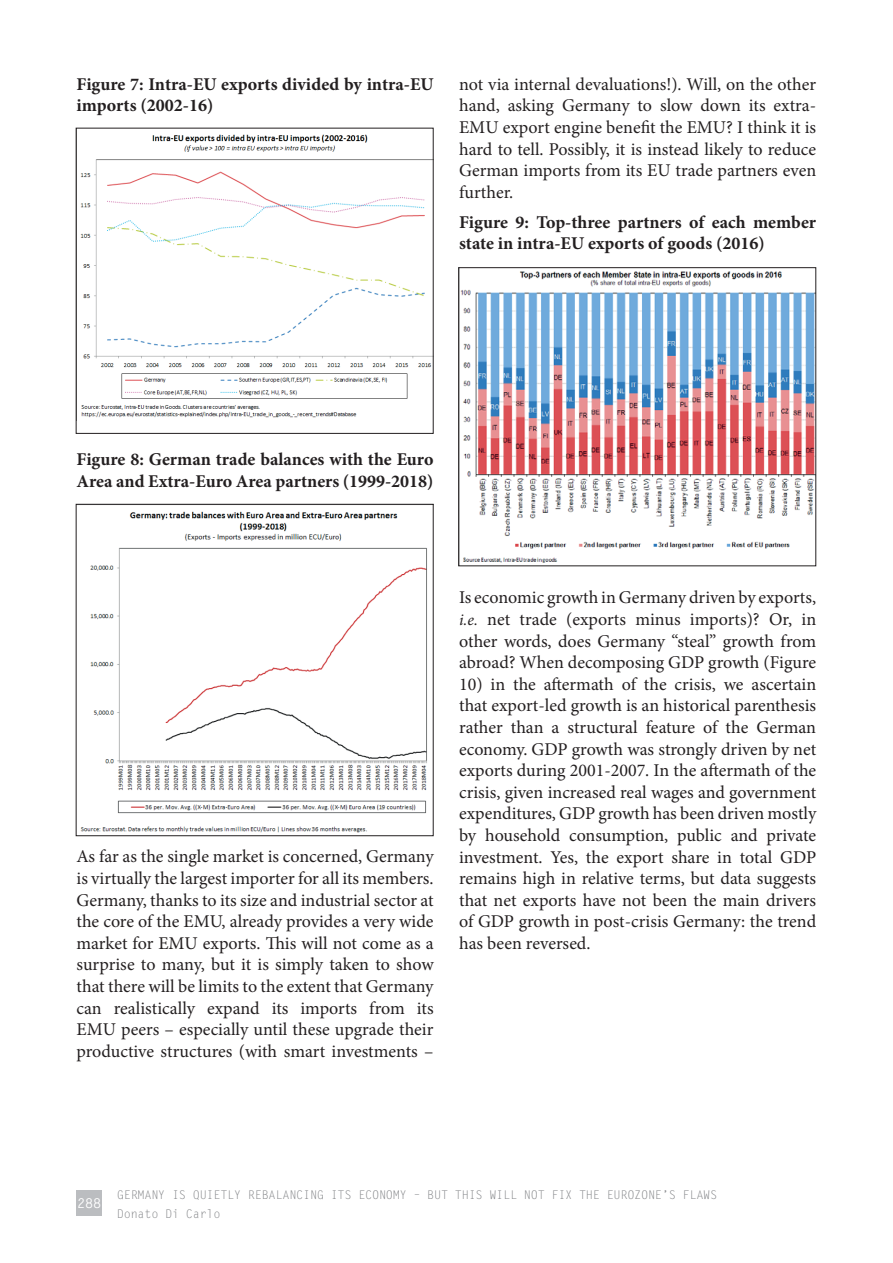
<style>
.page{position:relative;width:893px;height:1263px;background:#fff}
.page>*{position:absolute;margin:0;border:0;box-sizing:border-box;transform-origin:0 0}
.t1{font:18px/21.6px "Minion Pro";color:#231f20;text-align:justify}
.t2{font:700 18px/21.6px "Minion Pro";color:#231f20}
.t3{font:700 13.5px "Letter Gothic Std";color:#fff}
.t4{font:12px/19.2px "Letter Gothic Std";letter-spacing:-.025em;color:#808285}
.s1{font-style:italic;font-size:16.5px}
</style>
<div class="page">
<div style="left:77px;top:1190px;width:25px;height:25px;background:#bbbdc0"></div>
<img style="left:80px;top:134px;width:352px;height:284px">
<div style="left:76px;top:128px;width:358px;height:306px;border:1px solid #231f20"></div>
<img style="left:80px;top:511px;width:347px;height:322px">
<div style="left:76px;top:504px;width:358px;height:332px;border:1px solid #231f20"></div>
<img style="left:460px;top:271px;width:354px;height:292px">
<div style="left:458px;top:267px;width:358px;height:299px;border:1px solid #231f20"></div>
<p class="t2" style="left:77px;top:75px;width:358px">Figure 7: Intra-EU exports divided by intra-EU imports (2002-16)</p>
<p class="t1" style="left:459px;top:75px;width:359px">not via internal devaluations!). Will, on the other hand, asking Germany to slow down its extra-EMU export engine benefit the EMU? I think it is hard to tell. Possibly, it is instead likely to reduce German imports from its EU trade partners even further.</p>
<p class="t2" style="left:459px;top:213px;width:358px">Figure 9: Top-three partners of each member state in intra-EU exports of goods (2016)</p>
<p class="t2" style="left:77px;top:450px;width:359px">Figure 8: German trade balances with the Euro<br>Area and Extra-Euro Area partners (1999-2018)</p>
<p class="t1" style="left:77px;top:847px;width:359px">As far as the single market is concerned, Germany is virtually the largest importer for all its members.<br>Germany, thanks to its size and industrial sector at the core of the EMU, already provides a very wide market for EMU exports. This will not come as a surprise to many, but it is simply taken to show that there will be limits to the extent that Germany can realistically expand its imports from its EMU peers – especially until these upgrade their productive structures (with smart investments –</p>
<p class="t1" style="left:459px;top:588px;width:359px">Is economic growth in Germany driven by exports, <span class="s1">i.e.</span> net trade (exports minus imports)? Or, in other words, does Germany “steal” growth from abroad? When decomposing GDP growth (Figure</p>
<p class="t1" style="left:459px;top:675px;width:359px">10) in the aftermath of the crisis, we ascertain that export-led growth is an historical parenthesis rather than a structural feature of the German economy. GDP growth was strongly driven by net exports during 2001-2007. In the aftermath of the crisis, given increased real wages and government expenditures, GDP growth has been driven mostly by household consumption, public and private investment. Yes, the export share in total GDP remains high in relative terms, but data suggests that net exports have not been the main drivers of GDP growth in post-crisis Germany: the trend has been reversed.</p>
<p class="t3" style="left:77px;top:1195px;width:26px">288</p>
<p class="t4" style="left:117px;top:1185px;width:602px">GERMANY IS QUIETLY REBALANCING ITS ECONOMY – BUT THIS WILL NOT FIX THE EUROZONE’S FLAWS<br>Donato Di Carlo</p>
</div>
